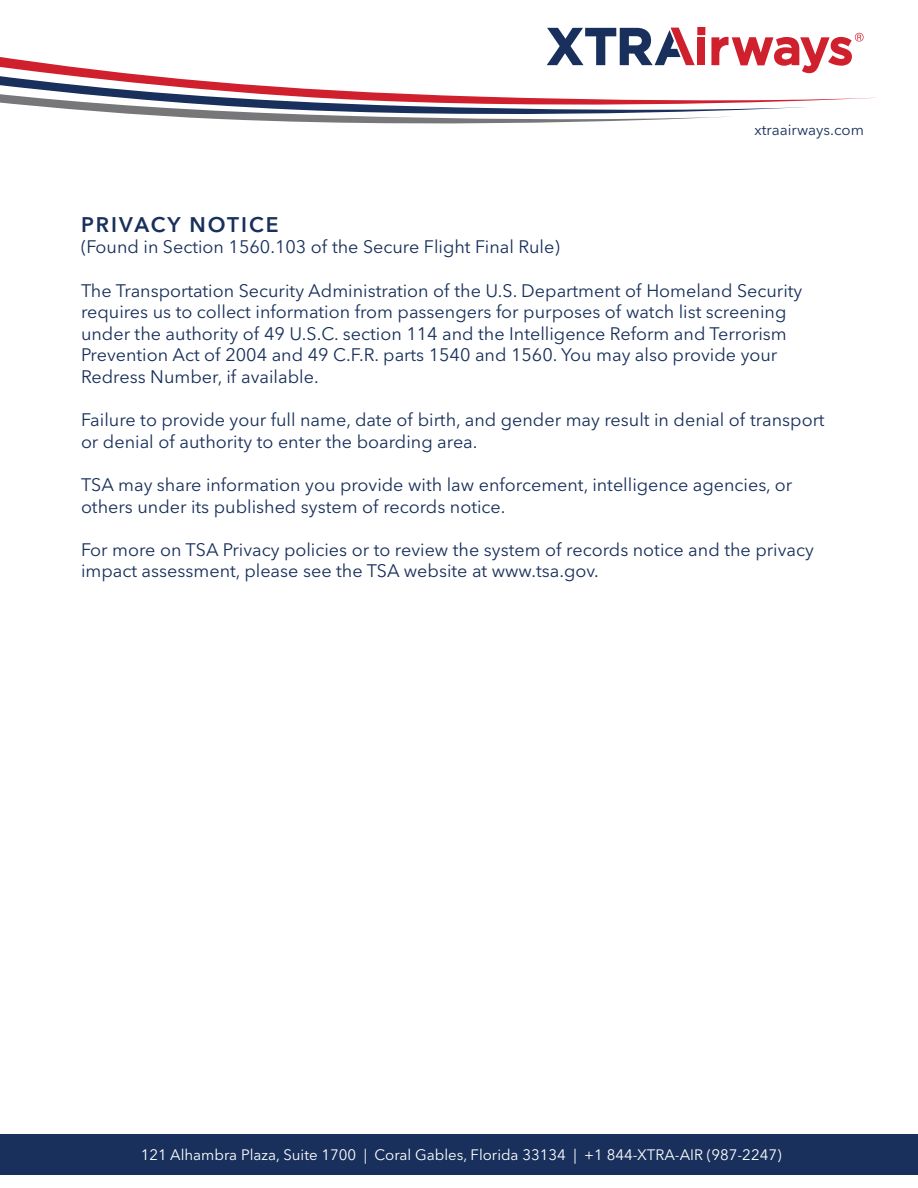
<style>
.page{position:relative;width:918px;height:1188px;background:#fff}
.page>*{position:absolute;margin:0;border:0;box-sizing:border-box;transform-origin:0 0}
.t1{font:600 21px "Avenir Next LT Pro";letter-spacing:.1em;color:#18305b}
.t2{font:18px/21.6px "Avenir Next LT Pro";color:#18305b}
.t3{font:15px "Avenir Next LT Pro";color:#fff}
.t4{font:15px "Avenir Next LT Pro";color:#18305b}
</style>
<div class="page">
<div style="left:0;top:1134px;width:918px;height:40px;background:#18305b"></div>
<div style="left:697px;top:27px;width:8px;height:8px;background:#d0202e"></div>
<svg style="left:0;top:28px;width:864px;height:95px"></svg>
<p class="t4" style="left:755px;top:121px;width:111px">xtraairways.com</p>
<p class="t1" style="left:81px;top:212px;width:199px">PRIVACY NOTICE</p>
<p class="t2" style="left:81px;top:236px;width:480px">(Found in Section 1560.103 of the Secure Flight Final Rule)</p>
<p class="t2" style="left:81px;top:280px;width:723px">The Transportation Security Administration of the U.S. Department of Homeland Security requires us to collect information from passengers for purposes of watch list screening under the authority of 49 U.S.C. section 114 and the Intelligence Reform and Terrorism Prevention Act of 2004 and 49 C.F.R. parts 1540 and 1560. You may also provide your Redress Number, if available.</p>
<p class="t2" style="left:81px;top:409px;width:745px">Failure to provide your full name, date of birth, and gender may result in denial of transport or denial of authority to enter the boarding area.</p>
<p class="t2" style="left:81px;top:474px;width:713px">TSA may share information you provide with law enforcement, intelligence agencies, or others under its published system of records notice.</p>
<p class="t2" style="left:81px;top:539px;width:734px">For more on TSA Privacy policies or to review the system of records notice and the privacy impact assessment, please see the TSA website at www.tsa.gov.</p>
<p class="t3" style="left:141px;top:1146px;width:642px">121 Alhambra Plaza, Suite 1700 | Coral Gables, Florida 33134 | +1 844-XTRA-AIR (987-2247)</p>
</div>
